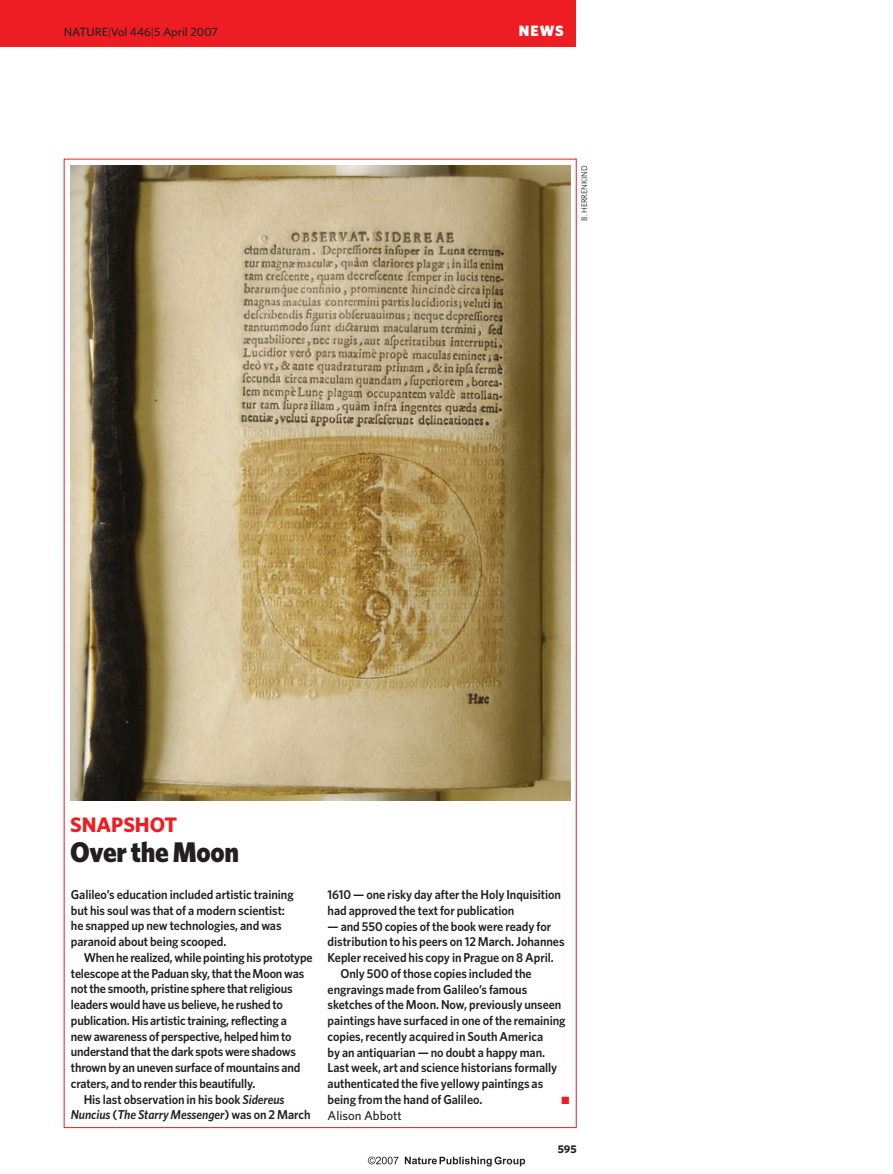
<style>
.page{position:relative;width:893px;height:1174px;background:#fff}
.page>*{position:absolute;margin:0;border:0;box-sizing:border-box;transform-origin:0 0}
.t1{font:900 28.5px "Whitney";letter-spacing:-.01em;color:#231f20;scale:.95 1}
.t2{font:700 21px "Whitney";color:#ee1d23}
.t3{font:900 15px "Whitney";color:#fff}
.t4{font:600 12.9px/15.8px "Whitney";letter-spacing:-.005em;color:#231f20;scale:.95 1}
.t5{font:italic 600 12.9px "Whitney";letter-spacing:-.005em;color:#231f20;scale:.95 1}
.t6{font:500 12.75px "Whitney";color:#231f20}
.t7{font:500 12px "Whitney";color:#231f20}
.t8{font:700 11.25px "Whitney";color:#231f20}
.t9{font:10.5px "Zapf Dingbats";color:#ee1d23}
.t10{font:8.25px "Whitney";color:#231f20}
.s1{font-weight:300}
.s2{font-style:italic}
.s3{font-style:normal}
</style>
<div class="page">
<img style="left:70px;top:165px;width:500px;height:635px">
<div style="left:0;top:0;width:893px;height:47px;background:#ee1d23"></div>
<div style="left:577px;top:0;width:316px;height:56px;background:#fff"></div>
<svg style="left:405px;top:1156px;width:120px;height:10px"></svg>
<svg style="left:368px;top:1156px;width:30px;height:8px"></svg>
<p class="t7" style="left:64px;top:27px;width:156px">NATURE<span class="s1">|</span>Vol 446<span class="s1">|</span>5 April 2007</p>
<p class="t3" style="left:519px;top:25px;width:47px">NEWS</p>
<p class="t10" style="left:581px;top:221px;width:57px;rotate:-90deg">B. HERRENKIND</p>
<h2 class="t2" style="left:70px;top:817px;width:109px">SNAPSHOT</h2>
<h1 class="t1" style="left:70px;top:842px;width:179px">Over the Moon</h1>
<p class="t4" style="left:71px;top:887px;width:236px">Galileo’s education included artistic training but his soul was that of a modern scientist: he snapped up new technologies, and was paranoid about being scooped.</p>
<p class="t4" style="left:84px;top:950px;width:243px">When he realized, while pointing his prototype</p>
<p class="t4" style="left:71px;top:966px;width:247px">telescope at the Paduan sky, that the Moon was</p>
<p class="t4" style="left:71px;top:982px;width:235px">not the smooth, pristine sphere that religious</p>
<p class="t4" style="left:71px;top:997px;width:225px">leaders would have us believe, he rushed to</p>
<p class="t4" style="left:71px;top:1013px;width:229px">publication. His artistic training, reflecting a</p>
<p class="t4" style="left:71px;top:1029px;width:234px">new awareness of perspective, helped him to</p>
<p class="t4" style="left:71px;top:1045px;width:238px">understand that the dark spots were shadows</p>
<p class="t4" style="left:71px;top:1060px;width:243px">thrown by an uneven surface of mountains and</p>
<p class="t4" style="left:71px;top:1076px;width:196px">craters, and to render this beautifully.</p>
<p class="t4" style="left:84px;top:1092px;width:213px">His last observation in his book <span class="s2">Sidereus</span></p>
<p class="t5" style="left:71px;top:1110px;width:254px">Nuncius <span class="s3">(</span>The Starry Messenger<span class="s3">) was on 2 March</span></p>
<p class="t4" style="left:328px;top:887px;width:247px">1610 — one risky day after the Holy Inquisition had approved the text for publication</p>
<p class="t4" style="left:328px;top:919px;width:237px">— and 550 copies of the book were ready for</p>
<p class="t4" style="left:328px;top:935px;width:251px">distribution to his peers on 12 March. Johannes</p>
<p class="t4" style="left:328px;top:950px;width:240px">Kepler received his copy in Prague on 8 April.</p>
<p class="t4" style="left:340px;top:966px;width:203px">Only 500 of those copies included the</p>
<p class="t4" style="left:328px;top:982px;width:212px">engravings made from Galileo’s famous</p>
<p class="t4" style="left:328px;top:998px;width:248px">sketches of the Moon. Now, previously unseen</p>
<p class="t4" style="left:328px;top:1013px;width:252px">paintings have surfaced in one of the remaining</p>
<p class="t4" style="left:328px;top:1029px;width:228px">copies, recently acquired in South America</p>
<p class="t4" style="left:328px;top:1045px;width:230px">by an antiquarian — no doubt a happy man.</p>
<p class="t4" style="left:328px;top:1061px;width:243px">Last week, art and science historians formally</p>
<p class="t4" style="left:328px;top:1076px;width:228px">authenticated the five yellowy paintings as</p>
<p class="t4" style="left:328px;top:1092px;width:164px">being from the hand of Galileo.</p>
<p class="t9" style="left:561px;top:1095px;width:9px">■</p>
<p class="t6" style="left:328px;top:1110px;width:76px">Alison Abbott</p>
<p class="t8" style="left:558px;top:1144px;width:20px">595</p>
</div>
